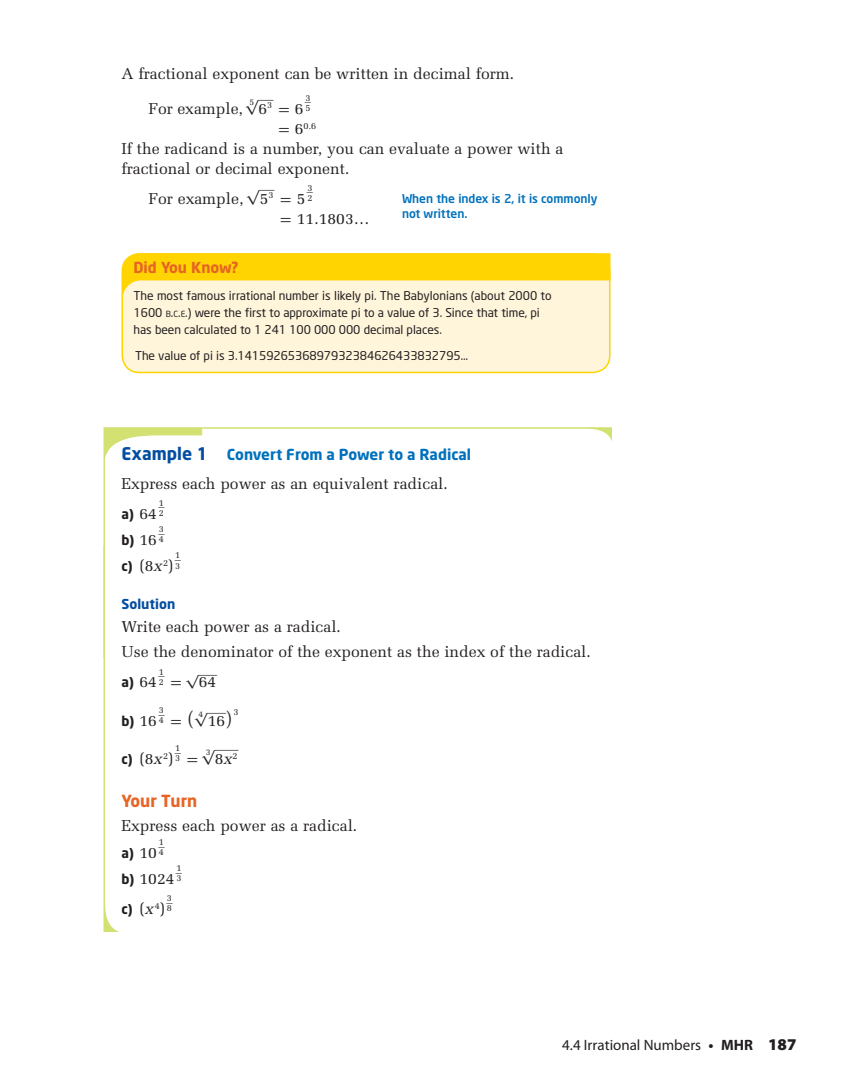
<style>
.page{position:relative;width:855px;height:1071px;background:#fff}
.page>*{position:absolute;margin:0;border:0;box-sizing:border-box;transform-origin:0 0}
.t1{font:700 17.25px "Neo Sans";color:#034ea2}
.t2{font:700 16.5px "Neo Sans";color:#e76425}
.t3{font:15.75px/34.5px "Melior LT Std";color:#231f20}
.t4{font:15.75px "Uni Math";color:#231f20}
.t5{font:700 15px "Neo Sans";color:#0071bc}
.t6{font:15px "Myriad Pro";color:#231f20}
.t7{font:700 15px "Neo Sans";letter-spacing:-.005em;color:#e76425}
.t8{font:13.8px "Melior LT Std";color:#231f20;scale:.9 1}
.t9{font:700 13.5px "Neo Sans";color:#231f20}
.t10{font:700 13.5px "Neo Sans";color:#034ea2}
.t11{font:13.35px "Uni Math";color:#231f20;scale:1.19 1}
.t12{font:12.6px "Uni Math";color:#231f20}
.t13{font:12.6px "Uni Math";color:#231f20;scale:1.23 1}
.t14{font:12.6px "Uni Math";color:#231f20;scale:.96 1}
.t15{font:12.3px "Uni Math";color:#231f20;scale:1.28 1}
.t16{font:12px/17.2px "Neo Sans";letter-spacing:-.005em;color:#231f20}
.t17{font:500 12px/15px "Neo Sans";letter-spacing:-.005em;color:#0071bc}
.t18{font:9.15px/17.7px "Melior LT Std";color:#231f20}
.t19{font:8.7px "Melior LT Std";color:#231f20}
.s1{font-size:9.15px}
.s2{font-family:"Uni Math";font-size:15.75px}
.s3{font-size:15.75px}
.s4{font-family:"Uni Math";font-size:13.35px}
.s5{font-family:"Uni Math"}
.s6{font-size:8.4px}
.s7{font-family:"Melior LT Std";font-weight:400;font-size:15.75px}
.s8{font-family:"Neo Sans";font-weight:700;font-size:13.5px}
.s9{font-style:italic}
.s10{font-family:"Uni Math";font-size:12.3px}
.s11{font-size:18px}
.s12{font-family:"Uni Math";font-size:18px}
.s13{font-family:"Melior LT Std";font-weight:400;font-style:italic;font-size:15.75px}
.s14{font-weight:700}
.s15{font-weight:900;font-size:16.5px}
</style>
<div class="page">
<div style="left:122px;top:254px;width:488px;height:118px;background:#fff5db;border-radius:17px"></div>
<div style="left:122px;top:253px;width:489px;height:120px;border:2px solid #ffd400;border-radius:17px"></div>
<svg style="left:123px;top:253px;width:488px;height:45px"></svg>
<svg style="left:104px;top:427px;width:508px;height:118px"></svg>
<svg style="left:104px;top:545px;width:15px;height:387px"></svg>
<p class="t3" style="left:148px;top:57px;width:367px;text-indent:-27px">A fractional exponent can be written in decimal form.<br>For example,</p>
<p class="t8" style="left:305px;top:90px;width:8px">_<span class="s1">3</span></p>
<p class="t18" style="left:278px;top:99px;width:40px;text-indent:28px">5 <span class="s2">=</span> <span class="s3">6</span>0.6</p>
<p class="t3" style="left:122px;top:139px;width:443px;line-height:20.2px">If the radicand is a number, you can evaluate a power with a fractional or decimal exponent.</p>
<p class="t3" style="left:149px;top:182px;width:159px">For example, <span class="s4">√</span>5<sup>3</sup> <span class="s5">=</span> 5</p>
<p class="t19" style="left:249px;top:97px;width:6px">5</p>
<p class="t11" style="left:247px;top:102px;width:12px">√</p>
<p class="t13" style="left:258px;top:90px;width:14px">__</p>
<p class="t3" style="left:258px;top:92px;width:47px">6<sup>3</sup> <span class="s5">=</span> 6</p>
<p class="t13" style="left:259px;top:180px;width:14px">__</p>
<p class="t8" style="left:307px;top:180px;width:8px">_<span class="s1">3</span></p>
<p class="t18" style="left:308px;top:189px;width:7px">2</p>
<p class="t3" style="left:279px;top:202px;width:92px"><span class="s5">=</span> 11.1803…</p>
<p class="t17" style="left:402px;top:192px;width:197px">When the index is 2, it is commonly not written.</p>
<p class="t7" style="left:134px;top:261px;width:107px">Did You Know?</p>
<p class="t16" style="left:134px;top:288px;width:420px">The most famous irrational number is likely pi. The Babylonians (about 2000 to<br>1600 <span class="s6">B</span>.<span class="s6">C</span>.<span class="s6">E</span>.) were the first to approximate pi to a value of 3. Since that time, pi has been calculated to 1 241 100 000 000 decimal places.</p>
<p class="t16" style="left:135px;top:348px;width:335px">The value of pi is 3.1415926536897932384626433832795…</p>
<p class="t1" style="left:122px;top:446px;width:88px">Example 1</p>
<p class="t5" style="left:227px;top:448px;width:246px">Convert From a Power to a Radical</p>
<p class="t3" style="left:122px;top:467px;width:328px">Express each power as an equivalent radical.</p>
<p class="t9" style="left:122px;top:508px;width:37px">a) <span class="s7">64</span></p>
<p class="t8" style="left:158px;top:495px;width:8px">_<span class="s1">1</span></p>
<p class="t18" style="left:159px;top:504px;width:7px">2</p>
<p class="t8" style="left:158px;top:521px;width:8px">_<span class="s1">3</span></p>
<p class="t18" style="left:159px;top:531px;width:7px">4</p>
<p class="t3" style="left:122px;top:549px;width:53px"><span class="s8">c)</span> (8<span class="s9">x</span><sup>2</sup>)</p>
<p class="t9" style="left:122px;top:534px;width:37px">b) <span class="s7">16</span></p>
<p class="t8" style="left:175px;top:547px;width:8px">_<span class="s1">1</span></p>
<p class="t18" style="left:175px;top:557px;width:7px">3</p>
<p class="t10" style="left:122px;top:598px;width:55px">Solution</p>
<p class="t3" style="left:122px;top:615px;width:471px;line-height:24.8px">Write each power as a radical.<br>Use the denominator of the exponent as the index of the radical.</p>
<p class="t9" style="left:122px;top:676px;width:37px">a) <span class="s7">64</span></p>
<p class="t8" style="left:158px;top:664px;width:8px">_<span class="s1">1</span></p>
<p class="t18" style="left:159px;top:673px;width:7px">2</p>
<p class="t3" style="left:170px;top:665px;width:48px"><span class="s5">=</span> <span class="s10">√</span>64</p>
<p class="t12" style="left:198px;top:665px;width:21px">___</p>
<p class="t8" style="left:158px;top:702px;width:8px">_<span class="s1">3</span></p>
<p class="t18" style="left:159px;top:711px;width:7px">4</p>
<p class="t4" style="left:170px;top:715px;width:25px">= <span class="s11">(</span></p>
<p class="t19" style="left:199px;top:710px;width:6px">4</p>
<p class="t3" style="left:208px;top:704px;width:26px">16 <span class="s12">)</span></p>
<p class="t18" style="left:233px;top:703px;width:7px">3</p>
<p class="t15" style="left:196px;top:715px;width:11px">√</p>
<p class="t12" style="left:207px;top:703px;width:21px">___</p>
<p class="t9" style="left:122px;top:715px;width:37px">b) <span class="s7">16</span></p>
<p class="t8" style="left:175px;top:740px;width:8px">_<span class="s1">1</span></p>
<p class="t18" style="left:175px;top:750px;width:7px">3</p>
<p class="t4" style="left:186px;top:753px;width:14px">=</p>
<p class="t19" style="left:206px;top:747px;width:6px">3</p>
<p class="t11" style="left:203px;top:753px;width:12px">√</p>
<p class="t14" style="left:214px;top:740px;width:27px">____</p>
<p class="t3" style="left:122px;top:742px;width:53px"><span class="s8">c)</span> (8<span class="s9">x</span><sup>2</sup>)</p>
<p class="t3" style="left:215px;top:742px;width:24px">8<span class="s9">x</span><sup>2</sup></p>
<p class="t2" style="left:122px;top:794px;width:77px">Your Turn</p>
<p class="t3" style="left:122px;top:809px;width:237px">Express each power as a radical.</p>
<p class="t9" style="left:122px;top:847px;width:37px">a) <span class="s7">10</span></p>
<p class="t8" style="left:158px;top:834px;width:8px">_<span class="s1">1</span></p>
<p class="t18" style="left:159px;top:843px;width:7px">4</p>
<p class="t3" style="left:122px;top:862px;width:55px"><span class="s8">b)</span> 1024</p>
<p class="t8" style="left:176px;top:860px;width:8px">_<span class="s1">1</span></p>
<p class="t18" style="left:176px;top:870px;width:7px">3</p>
<p class="t8" style="left:166px;top:890px;width:8px">_<span class="s1">3</span></p>
<p class="t18" style="left:167px;top:900px;width:7px">8</p>
<p class="t9" style="left:122px;top:903px;width:45px">c) <span class="s7">(</span><span class="s13">x</span><sup>4</sup><span class="s7">)</span></p>
<p class="t6" style="left:562px;top:1040px;width:236px">4.4 Irrational Numbers <span class="s14">• MHR</span> <span class="s15">187</span></p>
</div>
